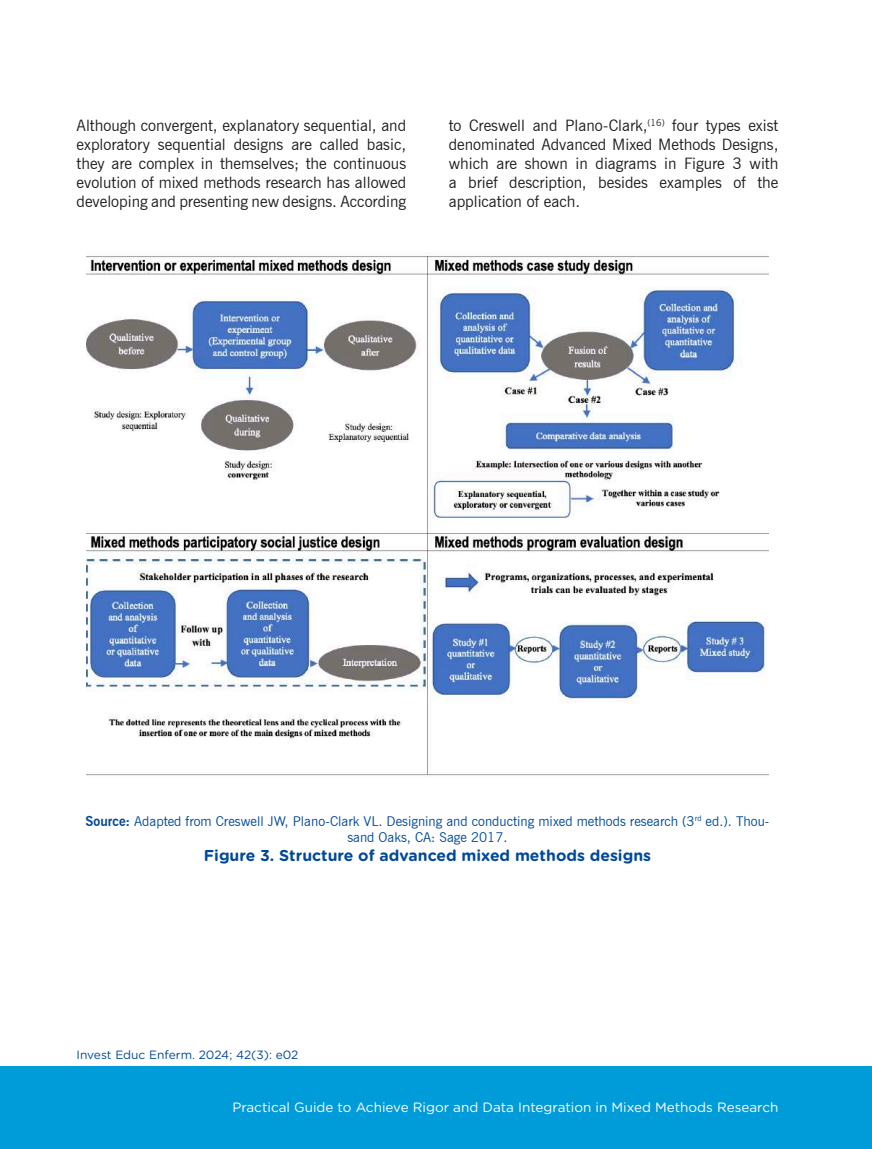
<style>
.page{position:relative;width:872px;height:1149px;background:#fff}
.page>*{position:absolute;margin:0;border:0;box-sizing:border-box;transform-origin:0 0}
.t1{font:15.75px/19px "News Gothic BT";color:#1d1d1b;text-align:justify}
.t2{font:700 15.75px "Gotham Rounded";color:#00499a}
.t3{font:13.5px/16.2px "News Gothic BT";color:#00499a;text-align:center}
.t4{font:13.5px "Gotham Rounded";color:#fff}
.t5{font:12px "Gotham Rounded";color:#00499a}
.s1{font-weight:700}
</style>
<div class="page">
<div style="left:0;top:1065px;width:871px;height:83px;background:#009bd9"></div>
<img style="left:86px;top:252px;width:683px;height:524px">
<p class="t1" style="left:77px;top:116px;width:331px">Although convergent, explanatory sequential, and exploratory sequential designs are called basic, they are complex in themselves; the continuous evolution of mixed methods research has allowed developing and presenting new designs. According</p>
<p class="t1" style="left:449px;top:116px;width:331px">to Creswell and Plano-Clark,<sup>(16)</sup> four types exist denominated Advanced Mixed Methods Designs, which are shown in diagrams in Figure 3 with a brief description, besides examples of the application of each.</p>
<p class="t3" style="left:86px;top:812px;width:685px"><span class="s1">Source:</span> Adapted from Creswell JW, Plano-Clark VL. Designing and conducting mixed methods research (3<sup>rd</sup> ed.). Thou&shy;sand Oaks, CA: Sage 2017.</p>
<p class="t2" style="left:204px;top:843px;width:448px">Figure 3. Structure of advanced mixed methods designs</p>
<p class="t5" style="left:77px;top:1046px;width:223px">Invest Educ Enferm. 2024; 42(3): e02</p>
<p class="t4" style="left:232px;top:1097px;width:547px">Practical Guide to Achieve Rigor and Data Integration in Mixed Methods Research</p>
</div>
